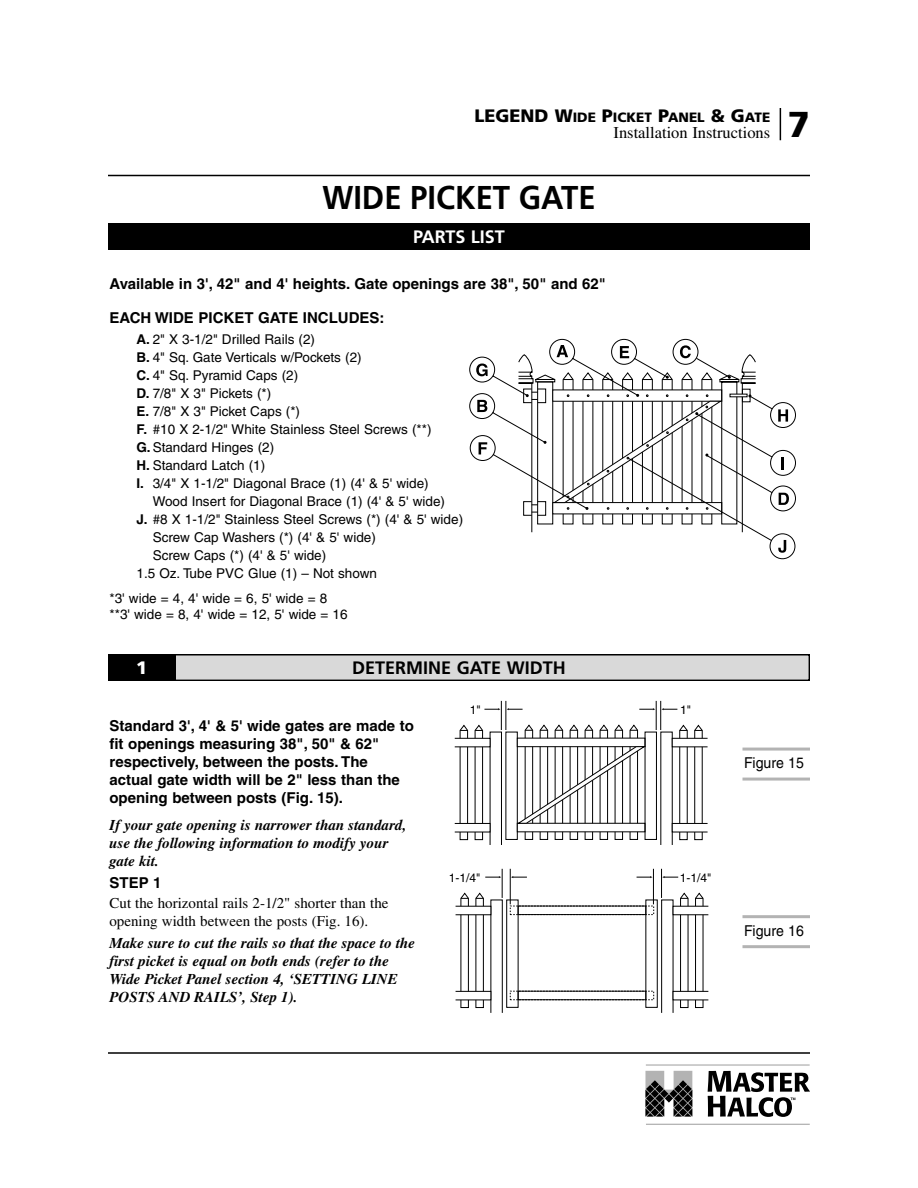
<style>
.page{position:relative;width:918px;height:1188px;background:#fff}
.page>*{position:absolute;margin:0;border:0;box-sizing:border-box;transform-origin:0 0}
.t1{font:900 36px "Frutiger";color:#000}
.t2{font:700 33px "Frutiger";color:#000;scale:.94 1}
.t3{font:700 18px "Frutiger";color:#000}
.t4{font:700 18px "Frutiger";color:#fff}
.t5{font:900 18px "Frutiger";color:#fff}
.t6{font:16.5px "Times";color:#000}
.t7{font:700 15px/18px "Helvetica";color:#000}
.t8{font:italic 700 15px/18px "Times";color:#000}
.t9{font:15px/18px "Times";color:#000}
.t10{font:15px "Helvetica";color:#000;scale:.94 1}
.t11{font:13.5px/16.5px "Helvetica";color:#000}
.t12{font:900 13.5px "Frutiger";color:#000}
.t13{font:12px "Helvetica";color:#000}
.s1{font-size:18px}
.s2{font-weight:700}
</style>
<div class="page">
<svg style="left:459px;top:701px;width:244px;height:140px"></svg>
<svg style="left:460px;top:869px;width:244px;height:140px"></svg>
<div style="left:110px;top:656px;width:698px;height:24px;background:#d9d9d9"></div>
<div style="left:108px;top:654px;width:702px;height:27px;border:2px solid #000"></div>
<div style="left:108px;top:654px;width:68px;height:27px;background:#000"></div>
<div style="left:108px;top:223px;width:702px;height:27px;background:#000"></div>
<hr style="left:780px;top:108px;width:1px;height:32px;background:#000">
<hr style="left:108px;top:1052px;width:702px;height:2px;background:#000">
<hr style="left:646px;top:1064px;width:164px;height:2px;background:#b3b3b3">
<svg style="left:645px;top:1071px;width:47px;height:46px;background:#6d6d6d"></svg>
<hr style="left:646px;top:1124px;width:164px;height:1px;background:#b3b3b3">
<svg style="left:708px;top:1071px;width:102px;height:46px"></svg>
<hr style="left:108px;top:175px;width:702px;height:1px;background:#000">
<hr style="left:742px;top:748px;width:68px;height:3px;background:#b3b3b3">
<hr style="left:742px;top:778px;width:68px;height:3px;background:#b3b3b3">
<hr style="left:742px;top:915px;width:68px;height:3px;background:#b3b3b3">
<hr style="left:742px;top:945px;width:68px;height:3px;background:#b3b3b3">
<svg style="left:769px;top:402px;width:27px;height:158px"></svg>
<svg style="left:531px;top:355px;width:243px;height:187px"></svg>
<svg style="left:779px;top:493px;width:10px;height:12px"></svg>
<svg style="left:778px;top:409px;width:10px;height:13px"></svg>
<svg style="left:782px;top:457px;width:2px;height:13px"></svg>
<svg style="left:778px;top:540px;width:8px;height:13px"></svg>
<svg style="left:469px;top:338px;width:282px;height:187px"></svg>
<p class="t12" style="left:475px;top:111px;width:297px"><span class="s1">LEGEND W</span>IDE <span class="s1">P</span>ICKET <span class="s1">P</span>ANEL <span class="s1">&amp; G</span>ATE</p>
<p class="t6" style="left:614px;top:126px;width:158px">Installation Instructions</p>
<h2 class="t2" style="left:322px;top:184px;width:292px">WIDE PICKET GATE</h2>
<h3 class="t4" style="left:413px;top:229px;width:93px">PARTS LIST</h3>
<p class="t7" style="left:110px;top:276px;width:498px">Available in 3', 42" and 4' heights. Gate openings are 38", 50" and 62"</p>
<p class="t7" style="left:110px;top:310px;width:277px">EACH WIDE PICKET GATE INCLUDES:</p>
<p class="t11" style="left:136px;top:332px;width:180px"><span class="s2">A.</span> 2" X 3-1/2" Drilled Rails (2)</p>
<p class="t11" style="left:136px;top:350px;width:227px"><span class="s2">B.</span> 4" Sq. Gate Verticals w/Pockets (2)</p>
<p class="t11" style="left:136px;top:368px;width:163px"><span class="s2">C.</span> 4" Sq. Pyramid Caps (2)</p>
<p class="t11" style="left:136px;top:386px;width:136px"><span class="s2">D.</span> 7/8" X 3" Pickets (*)</p>
<p class="t11" style="left:136px;top:404px;width:165px"><span class="s2">E.</span> 7/8" X 3" Picket Caps (*)</p>
<p class="t11" style="left:136px;top:422px;width:297px"><span class="s2">F.</span> #10 X 2-1/2" White Stainless Steel Screws (**)</p>
<p class="t11" style="left:136px;top:440px;width:139px"><span class="s2">G.</span>Standard Hinges (2)</p>
<p class="t11" style="left:136px;top:458px;width:130px"><span class="s2">H.</span> Standard Latch (1)</p>
<p class="t11" style="left:136px;top:476px;width:294px"><span class="s2">I.</span> 3/4" X 1-1/2" Diagonal Brace (1) (4' &amp; 5' wide)</p>
<p class="t11" style="left:153px;top:494px;width:294px">Wood Insert for Diagonal Brace (1) (4' &amp; 5' wide)</p>
<p class="t11" style="left:136px;top:512px;width:328px"><span class="s2">J.</span> #8 X 1-1/2" Stainless Steel Screws (*) (4' &amp; 5' wide)</p>
<p class="t11" style="left:153px;top:530px;width:225px">Screw Cap Washers (*) (4' &amp; 5' wide)</p>
<p class="t11" style="left:153px;top:548px;width:175px">Screw Caps (*) (4' &amp; 5' wide)</p>
<p class="t11" style="left:136px;top:566px;width:242px">1.5 Oz. Tube PVC Glue (1) – Not shown</p>
<p class="t11" style="left:110px;top:591px;width:240px">*3' wide = 4, 4' wide = 6, 5' wide = 8 **3' wide = 8, 4' wide = 12, 5' wide = 16</p>
<h3 class="t5" style="left:136px;top:660px;width:13px">1</h3>
<h3 class="t3" style="left:352px;top:660px;width:215px">DETERMINE GATE WIDTH</h3>
<p class="t13" style="left:470px;top:706px;width:12px">1"</p>
<p class="t13" style="left:680px;top:706px;width:12px">1"</p>
<h1 class="t1" style="left:788px;top:110px;width:24px">7</h1>
<p class="t7" style="left:110px;top:718px;width:306px">Standard 3', 4' &amp; 5' wide gates are made to fit openings measuring 38", 50" &amp; 62" respectively, between the posts. The actual gate width will be 2" less than the opening between posts (Fig. 15).</p>
<p class="t8" style="left:110px;top:817px;width:299px">If your gate opening is narrower than standard, use the following information to modify your gate kit.</p>
<p class="t7" style="left:110px;top:875px;width:54px">STEP 1</p>
<p class="t9" style="left:110px;top:895px;width:281px">Cut the horizontal rails 2-1/2" shorter than the opening width between the posts (Fig. 16).</p>
<p class="t8" style="left:110px;top:936px;width:307px">Make sure to cut the rails so that the space to the first picket is equal on both ends (refer to the Wide Picket Panel section 4, ‘SETTING LINE POSTS AND RAILS’, Step 1).</p>
<p class="t10" style="left:744px;top:758px;width:65px">Figure 15</p>
<p class="t13" style="left:449px;top:873px;width:33px">1-1/4"</p>
<p class="t13" style="left:680px;top:874px;width:33px">1-1/4"</p>
<p class="t10" style="left:744px;top:925px;width:65px">Figure 16</p>
</div>
